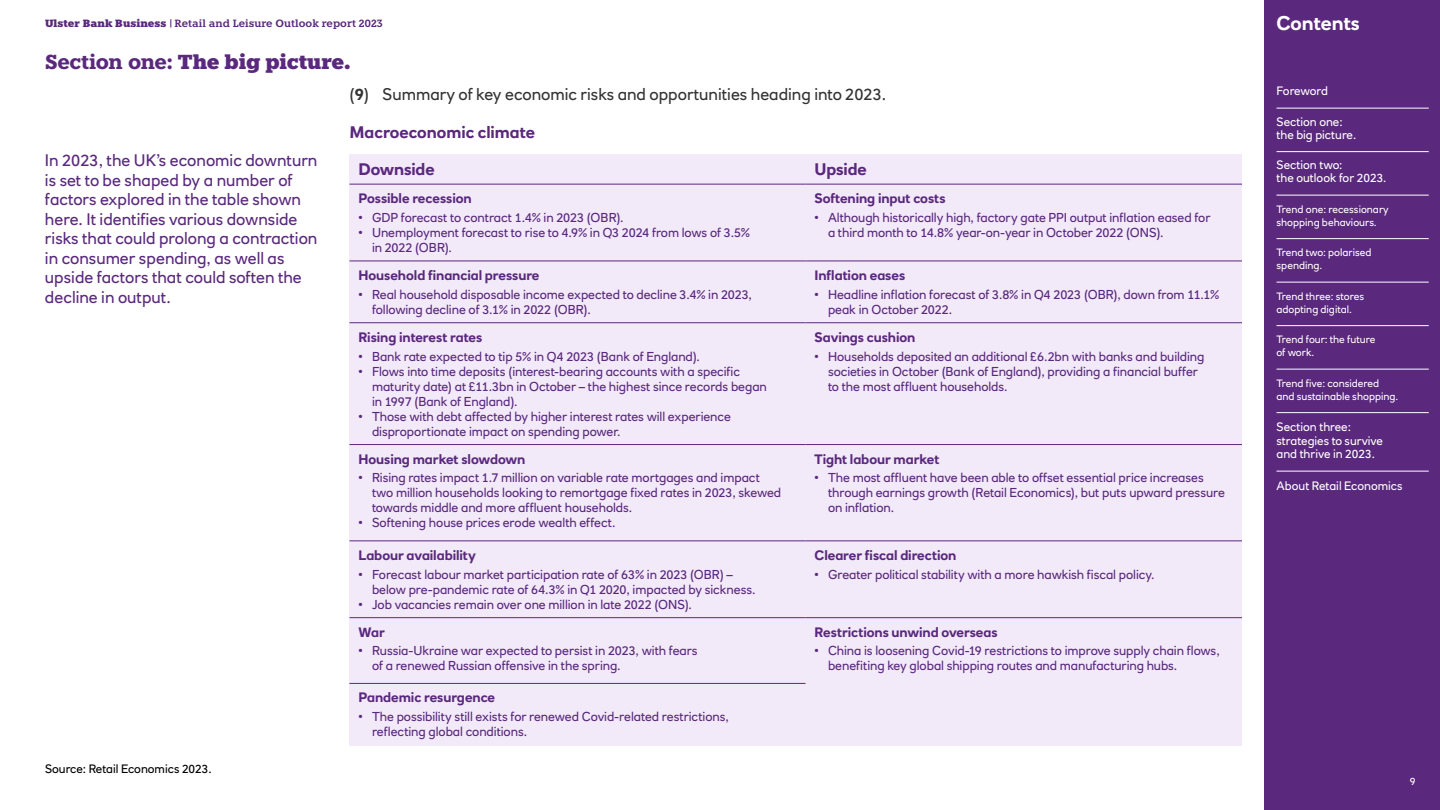
<style>
.page{position:relative;width:1440px;height:810px;background:#fff}
.page>*{position:absolute;margin:0;border:0;box-sizing:border-box;transform-origin:0 0}
.t1{font:900 20.25px "Knile";letter-spacing:-.01em;color:#5a287d}
.t2{font:700 19.5px "RN House Sans";color:#fff}
.t3{font:16.5px/19.5px "RN House Sans";color:#5a287d}
.t4{font:16.5px "RN House Sans";color:#333}
.t5{font:700 16.5px "RN House Sans";letter-spacing:-.005em;color:#5a287d}
.t6{font:700 13.5px "RN House Sans";letter-spacing:-.005em;color:#5a287d}
.t7{font:12.75px/15px "RN House Sans";letter-spacing:-.005em;color:#5a287d}
.t8{font:12px/12.8px "RN House Sans";color:#fff}
.t9{font:12px "RN House Sans";color:#000}
.t10{font:12px "RN House Sans";letter-spacing:-.02em;color:#fff}
.t11{font:10.5px/12.8px "RN House Sans";color:#fff}
.t12{font:600 10.5px "Knile";color:#5a287d}
.s1{font-weight:900}
.s2{font-family:"RN House Sans";font-weight:700}
.s3{font-weight:700}
</style>
<div class="page">
<div style="left:1264px;top:0;width:176px;height:810px;background:#5a287d"></div>
<hr style="left:1276px;top:108px;width:153px;height:1px;background:#fff">
<hr style="left:1276px;top:151px;width:153px;height:1px;background:#fff">
<hr style="left:1276px;top:195px;width:153px;height:1px;background:#fff">
<hr style="left:1276px;top:238px;width:153px;height:1px;background:#fff">
<hr style="left:1276px;top:282px;width:153px;height:1px;background:#fff">
<hr style="left:1276px;top:325px;width:153px;height:1px;background:#fff">
<hr style="left:1276px;top:369px;width:153px;height:1px;background:#fff">
<hr style="left:1276px;top:412px;width:153px;height:1px;background:#fff">
<hr style="left:1276px;top:471px;width:153px;height:1px;background:#fff">
<div style="left:350px;top:154px;width:892px;height:591px;background:#f2eaf9"></div>
<hr style="left:350px;top:184px;width:456px;height:1px;background:#5a287d">
<hr style="left:806px;top:184px;width:436px;height:1px;background:#5a287d">
<hr style="left:350px;top:261px;width:456px;height:1px;background:#5a287d">
<hr style="left:350px;top:323px;width:456px;height:1px;background:#5a287d">
<hr style="left:350px;top:444px;width:456px;height:1px;background:#5a287d">
<hr style="left:350px;top:541px;width:456px;height:1px;background:#5a287d">
<hr style="left:350px;top:617px;width:456px;height:1px;background:#5a287d">
<hr style="left:350px;top:683px;width:456px;height:1px;background:#5a287d">
<hr style="left:806px;top:261px;width:436px;height:1px;background:#5a287d">
<hr style="left:806px;top:323px;width:436px;height:1px;background:#5a287d">
<hr style="left:806px;top:444px;width:436px;height:1px;background:#5a287d">
<hr style="left:806px;top:541px;width:436px;height:1px;background:#5a287d">
<hr style="left:806px;top:617px;width:436px;height:1px;background:#5a287d">
<p class="t12" style="left:45px;top:17px;width:339px"><span class="s1">Ulster Bank Business</span> <span class="s2">|</span> Retail and Leisure Outlook report 2023</p>
<h2 class="t2" style="left:1276px;top:11px;width:85px">Contents</h2>
<h1 class="t1" style="left:45px;top:49px;width:307px"><span class="s3">Section one:</span> The big picture.</h1>
<p class="t4" style="left:350px;top:84px;width:538px">(<span class="s3">9</span>) Summary of key economic risks and opportunities heading into 2023.</p>
<p class="t3" style="left:45px;top:150px;width:274px">In 2023, the UK’s economic downturn is set to be shaped by a number of factors explored in the table shown here. It identifies various downside risks that could prolong a contraction in consumer spending, as well as upside factors that could soften the decline in output.</p>
<p class="t5" style="left:350px;top:122px;width:187px">Macroeconomic climate</p>
<p class="t5" style="left:358px;top:159px;width:78px">Downside</p>
<p class="t5" style="left:814px;top:159px;width:54px">Upside</p>
<p class="t6" style="left:358px;top:190px;width:115px">Possible recession</p>
<p class="t7" style="left:358px;top:210px;width:267px">• GDP forecast to contract 1.4% in 2023 (OBR).</p>
<p class="t7" style="left:372px;top:225px;width:380px;text-indent:-14px">• Unemployment forecast to rise to 4.9% in Q3 2024 from lows of 3.5% in 2022 (OBR).</p>
<p class="t6" style="left:814px;top:190px;width:133px">Softening input costs</p>
<p class="t7" style="left:828px;top:210px;width:384px;text-indent:-14px">• Although historically high, factory gate PPI output inflation eased for a third month to 14.8% year-on-year in October 2022 (ONS).</p>
<p class="t6" style="left:358px;top:267px;width:183px">Household financial pressure</p>
<p class="t7" style="left:372px;top:287px;width:382px;text-indent:-14px">• Real household disposable income expected to decline 3.4% in 2023, following decline of 3.1% in 2022 (OBR).</p>
<p class="t6" style="left:358px;top:329px;width:125px">Rising interest rates</p>
<p class="t7" style="left:358px;top:348px;width:343px">• Bank rate expected to tip 5% in Q4 2023 (Bank of England).</p>
<p class="t7" style="left:372px;top:363px;width:396px;text-indent:-14px">• Flows into time deposits (interest-bearing accounts with a specific maturity date) at £11.3bn in October – the highest since records began in 1997 (Bank of England).</p>
<p class="t7" style="left:372px;top:408px;width:361px;text-indent:-14px">• Those with debt affected by higher interest rates will experience disproportionate impact on spending power.</p>
<p class="t6" style="left:358px;top:451px;width:168px">Housing market slowdown</p>
<p class="t7" style="left:372px;top:470px;width:411px;text-indent:-14px">• Rising rates impact 1.7 million on variable rate mortgages and impact two million households looking to remortgage fixed rates in 2023, skewed towards middle and more affluent households.</p>
<p class="t7" style="left:358px;top:515px;width:259px">• Softening house prices erode wealth effect.</p>
<p class="t6" style="left:358px;top:547px;width:119px">Labour availability</p>
<p class="t7" style="left:372px;top:567px;width:385px;text-indent:-14px">• Forecast labour market participation rate of 63% in 2023 (OBR) – below pre-pandemic rate of 64.3% in Q1 2020, impacted by sickness.</p>
<p class="t7" style="left:358px;top:597px;width:335px">• Job vacancies remain over one million in late 2022 (ONS).</p>
<p class="t6" style="left:358px;top:624px;width:28px">War</p>
<p class="t7" style="left:372px;top:643px;width:327px;text-indent:-14px">• Russia-Ukraine war expected to persist in 2023, with fears of a renewed Russian offensive in the spring.</p>
<p class="t6" style="left:358px;top:689px;width:138px">Pandemic resurgence</p>
<p class="t7" style="left:372px;top:709px;width:358px;text-indent:-14px">• The possibility still exists for renewed Covid-related restrictions, reflecting global conditions.</p>
<p class="t6" style="left:814px;top:267px;width:92px">Inflation eases</p>
<p class="t7" style="left:828px;top:287px;width:393px;text-indent:-14px">• Headline inflation forecast of 3.8% in Q4 2023 (OBR), down from 11.1% peak in October 2022.</p>
<p class="t6" style="left:814px;top:329px;width:102px">Savings cushion</p>
<p class="t7" style="left:828px;top:348px;width:378px;text-indent:-14px">• Households deposited an additional £6.2bn with banks and building societies in October (Bank of England), providing a financial buffer to the most affluent households.</p>
<p class="t6" style="left:814px;top:451px;width:126px">Tight labour market</p>
<p class="t7" style="left:828px;top:470px;width:398px;text-indent:-14px">• The most affluent have been able to offset essential price increases through earnings growth (Retail Economics), but puts upward pressure on inflation.</p>
<p class="t6" style="left:814px;top:547px;width:143px">Clearer fiscal direction</p>
<p class="t7" style="left:814px;top:567px;width:342px">• Greater political stability with a more hawkish fiscal policy.</p>
<p class="t6" style="left:814px;top:624px;width:185px">Restrictions unwind overseas</p>
<p class="t7" style="left:828px;top:643px;width:393px;text-indent:-14px">• China is loosening Covid-19 restrictions to improve supply chain flows, benefiting key global shipping routes and manufacturing hubs.</p>
<p class="t10" style="left:1276px;top:84px;width:53px">Foreword</p>
<p class="t8" style="left:1276px;top:115px;width:81px">Section one: the big picture.</p>
<p class="t8" style="left:1276px;top:159px;width:112px">Section two:<br>the outlook for 2023.</p>
<p class="t11" style="left:1276px;top:203px;width:114px">Trend one: recessionary shopping behaviours.</p>
<p class="t11" style="left:1276px;top:246px;width:96px">Trend two: polarised spending.</p>
<p class="t11" style="left:1276px;top:290px;width:89px">Trend three: stores adopting digital.</p>
<p class="t11" style="left:1276px;top:333px;width:100px">Trend four: the future of work.</p>
<p class="t11" style="left:1276px;top:377px;width:123px">Trend five: considered and sustainable shopping.</p>
<p class="t8" style="left:1276px;top:420px;width:108px;line-height:13.5px">Section three: strategies to survive and thrive in 2023.</p>
<p class="t8" style="left:1276px;top:479px;width:128px">About Retail Economics</p>
<p class="t9" style="left:45px;top:761px;width:168px">Source: Retail Economics 2023.</p>
<p class="t11" style="left:1410px;top:775px;width:7px">9</p>
</div>
